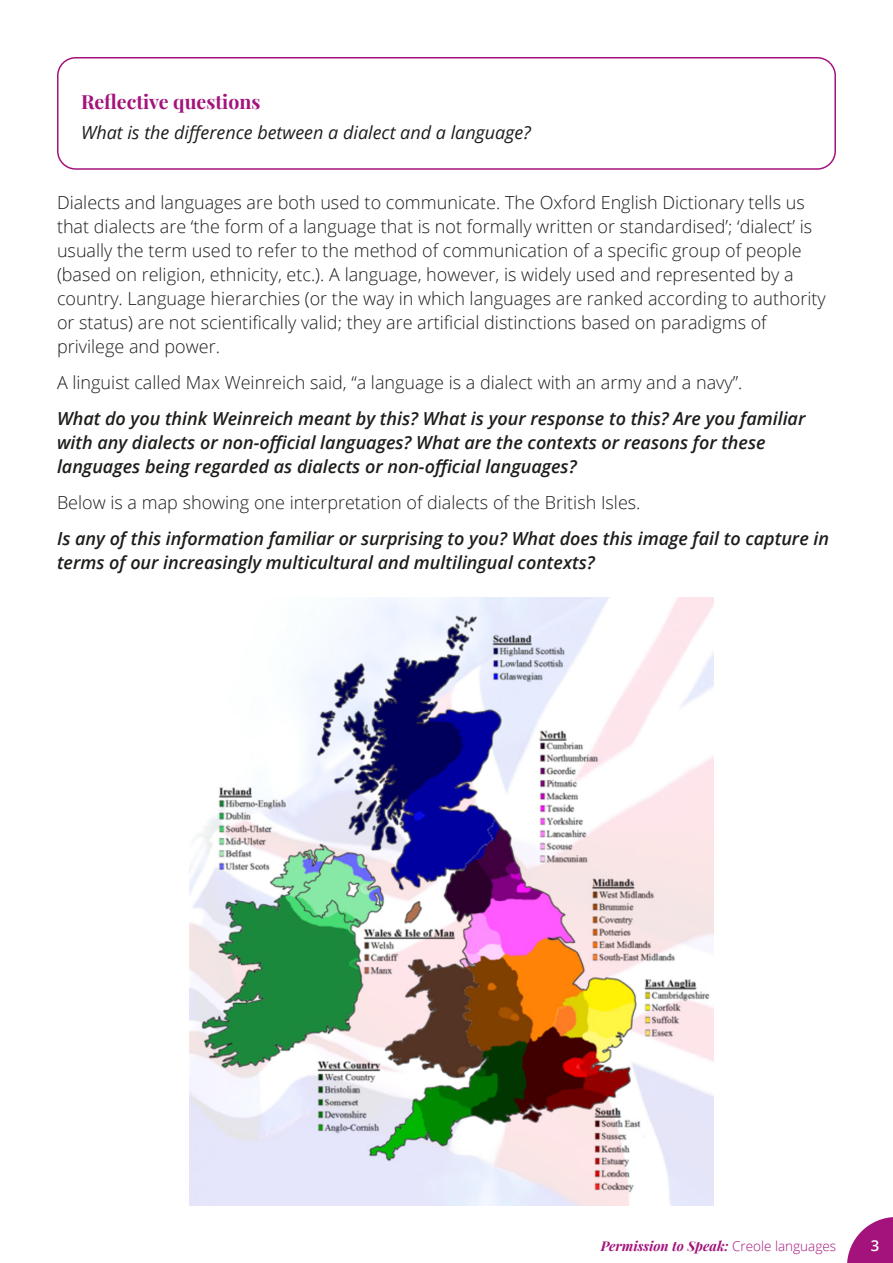
<style>
.page{position:relative;width:893px;height:1263px;background:#fff}
.page>*{position:absolute;margin:0;border:0;box-sizing:border-box;transform-origin:0 0}
.t1{font:700 19.5px "Playfair Display";color:#a3137b}
.t2{font:300 18px/24px "Open Sans";color:#1d1d1b}
.t3{font:italic 600 18px/24px "Open Sans";color:#1d1d1b}
.t4{font:italic 18px "Open Sans";color:#1d1d1b}
.t5{font:600 15px "Open Sans";color:#fff}
.t6{font:italic 700 13.5px "Playfair Display";color:#a3137b}
.s1{font-family:"Open Sans";font-weight:300;font-style:normal}
</style>
<div class="page">
<svg style="left:847px;top:1217px;width:46px;height:46px"></svg>
<div style="left:57px;top:57px;width:779px;height:113px;border:2px solid #a3137b;border-radius:18px"></div>
<img style="left:189px;top:597px;width:524px;height:609px">
<p class="t1" style="left:81px;top:86px;width:181px">Reflective questions</p>
<p class="t4" style="left:81px;top:120px;width:451px">What is the difference between a dialect and a language?</p>
<p class="t2" style="left:57px;top:190px;width:770px">Dialects and languages are both used to communicate. The Oxford English Dictionary tells us that dialects are ‘the form of a language that is not formally written or standardised’; ‘dialect’ is usually the term used to refer to the method of communication of a specific group of people (based on religion, ethnicity, etc.). A language, however, is widely used and represented by a country. Language hierarchies (or the way in which languages are ranked according to authority or status) are not scientifically valid; they are artificial distinctions based on paradigms of privilege and power.</p>
<p class="t2" style="left:57px;top:370px;width:687px">A linguist called Max Weinreich said, “a language is a dialect with an army and a navy”.</p>
<p class="t3" style="left:57px;top:406px;width:750px">What do you think Weinreich meant by this? What is your response to this? Are you familiar with any dialects or non-official languages? What are the contexts or reasons for these languages being regarded as dialects or non-official languages?</p>
<p class="t2" style="left:57px;top:490px;width:585px">Below is a map showing one interpretation of dialects of the British Isles.</p>
<p class="t3" style="left:57px;top:526px;width:773px">Is any of this information familiar or surprising to you? What does this image fail to capture in terms of our increasingly multicultural and multilingual contexts?</p>
<p class="t6" style="left:601px;top:1235px;width:237px">Permission to Speak: <span class="s1">Creole languages</span></p>
<p class="t5" style="left:871px;top:1235px;width:10px">3</p>
</div>
